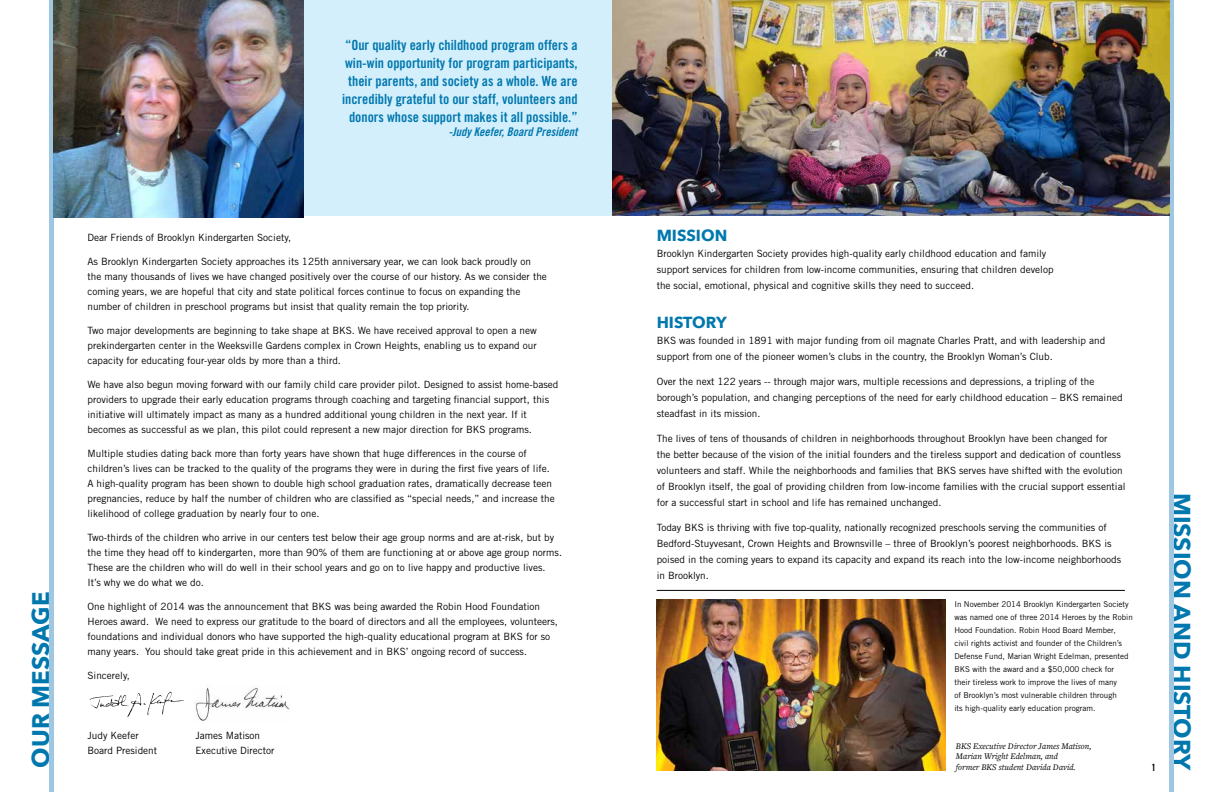
<style>
.page{position:relative;width:1224px;height:792px;background:#fff}
.page>*{position:absolute;margin:0;border:0;box-sizing:border-box;transform-origin:0 0}
.t1{font:700 24px "Avenir Next";color:#0078ae}
.t2{font:700 16px "Avenir Next";color:#0078ae}
.t3{font:14px/18px "Trade Gothic Bold Cond Twenty";color:#0078ae;text-align:center}
.t4{font:12px "Trade Gothic Bold Cond Twenty Obl";color:#0078ae}
.t5{font:10px/15px "Trade Gothic";color:#000}
.t6{font:10px "Trade Gothic Bold Cond Twenty";color:#000}
.t7{font:italic 9px/10.8px "Freight Text Pro";color:#000}
.t8{font:8px/13px "Trade Gothic";color:#000}
</style>
<div class="page">
<div style="left:304px;top:0;width:308px;height:216px;background:#d4effc"></div>
<div style="left:49px;top:0;width:5px;height:792px;background:#a0c7e1"></div>
<div style="left:1169px;top:0;width:5px;height:792px;background:#a0c7e1"></div>
<img style="left:89px;top:691px;width:95px;height:26px">
<img style="left:195px;top:688px;width:95px;height:33px">
<img style="left:54px;top:0;width:250px;height:217px">
<img style="left:612px;top:0;width:557px;height:216px">
<img style="left:657px;top:600px;width:289px;height:170px">
<hr style="left:657px;top:590px;width:468px;height:1px;background:#000">
<h3 class="t3" style="left:342px;top:36px;width:237px">“Our quality early childhood program offers a win-win opportunity for program participants, their parents, and society as a whole. We are incredibly grateful to our staff, volunteers and donors whose support makes it all possible.”</h3>
<p class="t4" style="left:449px;top:125px;width:131px">-Judy Keefer, Board President</p>
<h1 class="t1" style="left:20px;top:768px;width:177px;rotate:-90deg">OUR MESSAGE</h1>
<p class="t5" style="left:88px;top:229px;width:205px">Dear Friends of Brooklyn Kindergarten Society,</p>
<p class="t5" style="left:88px;top:253px;width:461px">As Brooklyn Kindergarten Society approaches its 125th anniversary year, we can look back proudly on the many thousands of lives we have changed positively over the course of our history. As we consider the coming years, we are hopeful that city and state political forces continue to focus on expanding the number of children in preschool programs but insist that quality remain the top priority.</p>
<p class="t5" style="left:88px;top:322px;width:451px;text-align:justify">Two major developments are beginning to take shape at BKS. We have received approval to open a new prekindergarten center in the Weeksville Gardens complex in Crown Heights, enabling us to expand our capacity for educating four-year olds by more than a third.</p>
<p class="t5" style="left:88px;top:376px;width:472px">We have also begun moving forward with our family child care provider pilot. Designed to assist home-based providers to upgrade their early education programs through coaching and targeting financial support, this initiative will ultimately impact as many as a hundred additional young children in the next year. If it becomes as successful as we plan, this pilot could represent a new major direction for BKS programs.</p>
<p class="t5" style="left:88px;top:445px;width:469px">Multiple studies dating back more than forty years have shown that huge differences in the course of children’s lives can be tracked to the quality of the programs they were in during the first five years of life.<br>A high-quality program has been shown to double high school graduation rates, dramatically decrease teen pregnancies, reduce by half the number of children who are classified as “special needs,” and increase the likelihood of college graduation by nearly four to one.</p>
<p class="t5" style="left:88px;top:529px;width:476px">Two-thirds of the children who arrive in our centers test below their age group norms and are at-risk, but by the time they head off to kindergarten, more than 90% of them are functioning at or above age group norms.<br>These are the children who will do well in their school years and go on to live happy and productive lives.<br>It’s why we do what we do.</p>
<p class="t5" style="left:88px;top:598px;width:472px">One highlight of 2014 was the announcement that BKS was being awarded the Robin Hood Foundation Heroes award. We need to express our gratitude to the board of directors and all the employees, volunteers, foundations and individual donors who have supported the high-quality educational program at BKS for so many years. You should take great pride in this achievement and in BKS’ ongoing record of success.</p>
<p class="t5" style="left:88px;top:667px;width:44px">Sincerely,</p>
<p class="t5" style="left:88px;top:727px;width:53px">Judy Keefer</p>
<p class="t5" style="left:196px;top:727px;width:66px">James Matison</p>
<p class="t5" style="left:88px;top:742px;width:71px">Board President</p>
<p class="t5" style="left:196px;top:742px;width:81px">Executive Director</p>
<h2 class="t2" style="left:657px;top:222px;width:72px">MISSION</h2>
<p class="t5" style="left:657px;top:246px;width:398px;line-height:16px">Brooklyn Kindergarten Society provides high-quality early childhood education and family support services for children from low-income communities, ensuring that children develop the social, emotional, physical and cognitive skills they need to succeed.</p>
<h2 class="t2" style="left:657px;top:308px;width:72px">HISTORY</h2>
<p class="t5" style="left:657px;top:332px;width:450px;line-height:16px">BKS was founded in 1891 with major funding from oil magnate Charles Pratt, and with leadership and support from one of the pioneer women’s clubs in the country, the Brooklyn Woman’s Club.</p>
<p class="t5" style="left:657px;top:373px;width:467px;line-height:16px">Over the next 122 years -- through major wars, multiple recessions and depressions, a tripling of the borough’s population, and changing perceptions of the need for early childhood education – BKS remained steadfast in its mission.</p>
<p class="t5" style="left:657px;top:430px;width:470px;line-height:16px">The lives of tens of thousands of children in neighborhoods throughout Brooklyn have been changed for<br>the better because of the vision of the initial founders and the tireless support and dedication of countless volunteers and staff. While the neighborhoods and families that BKS serves have shifted with the evolution of Brooklyn itself, the goal of providing children from low-income families with the crucial support essential for a successful start in school and life has remained unchanged.</p>
<p class="t5" style="left:657px;top:519px;width:466px;line-height:16px">Today BKS is thriving with five top-quality, nationally recognized preschools serving the communities of Bedford-Stuyvesant, Crown Heights and Brownsville – three of Brooklyn’s poorest neighborhoods. BKS is poised in the coming years to expand its capacity and expand its reach into the low-income neighborhoods in Brooklyn.</p>
<p class="t8" style="left:954px;top:597px;width:180px">In November 2014 Brooklyn Kindergarten Society was named one of three 2014 Heroes by the Robin Hood Foundation. Robin Hood Board Member,<br>civil rights activist and founder of the Children’s Defense Fund, Marian Wright Edelman, presented BKS with the award and a $50,000 check for<br>their tireless work to improve the lives of many<br>of Brooklyn’s most vulnerable children through<br>its high-quality early education program.</p>
<p class="t7" style="left:956px;top:740px;width:137px">BKS Executive Director James Matison,<br>Marian Wright Edelman, and<br>former BKS student Davida David.</p>
<p class="t6" style="left:1151px;top:761px;width:6px">1</p>
<h1 class="t1" style="left:1203px;top:493px;width:280px;rotate:90deg">MISSION AND HISTORY</h1>
</div>
